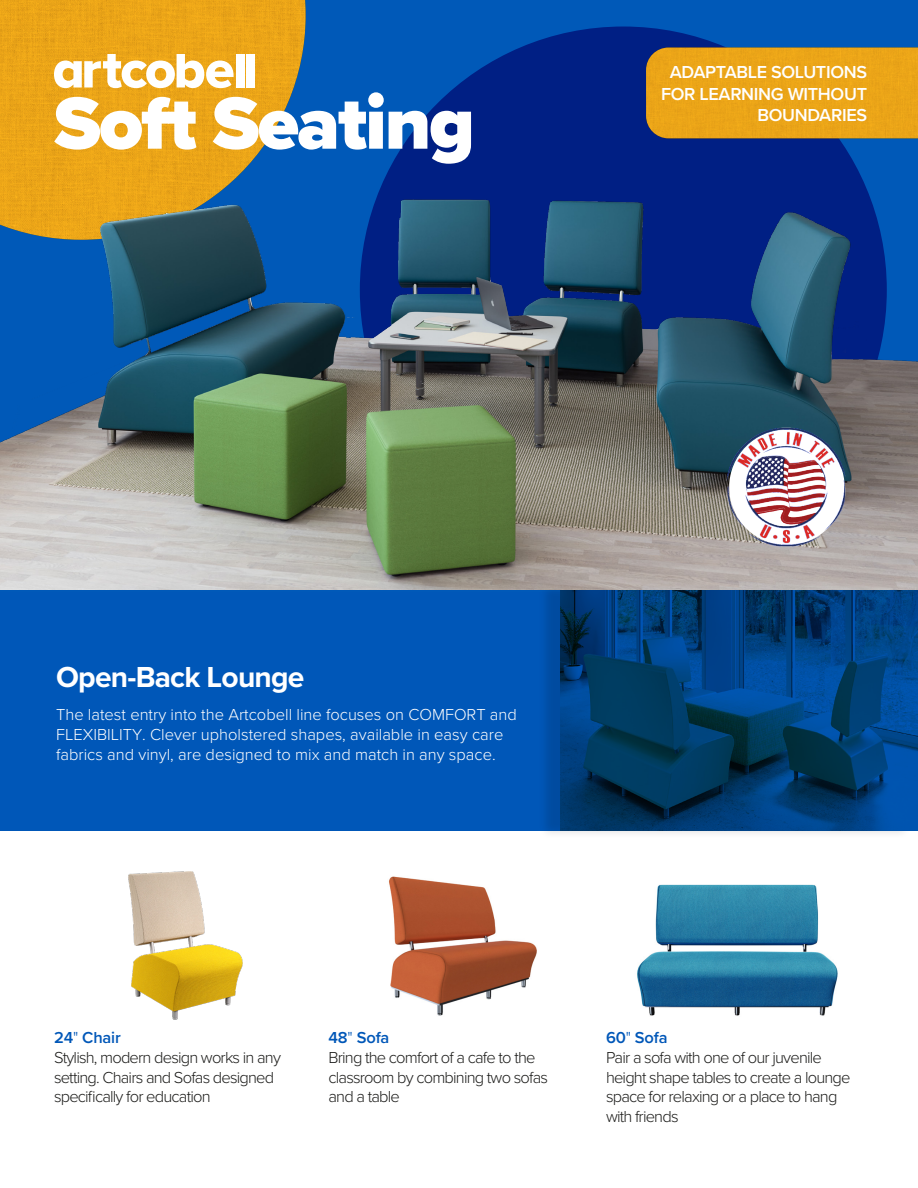
<style>
.page{position:relative;width:918px;height:1188px;background:#fff}
.page>*{position:absolute;margin:0;border:0;box-sizing:border-box;transform-origin:0 0}
.t1{font:900 76.65px "Proxima Nova";letter-spacing:-.025em;color:#fff}
.t2{font:700 30px "Proxima Nova";letter-spacing:-.025em;color:#fff}
.t3{font:600 18px "Proxima Nova";letter-spacing:-.02em;color:#fff}
.t4{font:300 16.5px/19.8px "Proxima Nova";letter-spacing:-.05em;color:#1d1d1b}
.t5{font:300 16.5px/19.8px "Proxima Nova";color:#fff}
.t6{font:600 16.5px "Proxima Nova";letter-spacing:-.01em;color:#0057b8}
.s1{font-weight:300}
</style>
<div class="page">
<img style="left:389px;top:876px;width:148px;height:140px">
<img style="left:128px;top:871px;width:115px;height:149px">
<img style="left:637px;top:884px;width:201px;height:132px">
<div style="left:0;top:0;width:918px;height:611px;background:#0059b8"></div>
<div style="left:360px;top:27px;width:527px;height:527px;background:#001f84;border-radius:50%"></div>
<div style="left:0;top:592px;width:917px;height:239px;background:#0057b8"></div>
<img style="left:0;top:0;width:306px;height:190px">
<div style="left:646px;top:48px;width:272px;height:90px;background:#eba518"></div>
<svg style="left:54px;top:54px;width:180px;height:34px"></svg>
<div style="left:236px;top:54px;width:8px;height:33px;background:#fff"></div>
<div style="left:247px;top:54px;width:8px;height:33px;background:#fff"></div>
<div style="left:538px;top:581px;width:373px;height:258px;background:#231f20;opacity:.15"></div>
<svg style="left:561px;top:590px;width:357px;height:241px"></svg>
<img style="left:0;top:190px;width:918px;height:400px">
<img style="left:721px;top:421px;width:132px;height:133px">
<p class="t1" style="left:54px;top:66px;width:422px">Soft Seating</p>
<p class="t3" style="left:670px;top:59px;width:199px">ADAPTABLE SOLUTIONS</p>
<p class="t3" style="left:661px;top:80px;width:207px">FOR LEARNING WITHOUT</p>
<p class="t3" style="left:758px;top:102px;width:111px">BOUNDARIES</p>
<p class="t2" style="left:56px;top:654px;width:250px">Open-Back Lounge</p>
<p class="t5" style="left:56px;top:704px;width:462px">The latest entry into the Artcobell line focuses on COMFORT and<br>FLEXIBILITY. Clever upholstered shapes, available in easy care fabrics and vinyl, are designed to mix and match in any space.</p>
<p class="t6" style="left:54px;top:1025px;width:68px">24<span class="s1">"</span> Chair</p>
<p class="t4" style="left:54px;top:1047px;width:228px">Stylish, modern design works in any setting. Chairs and Sofas designed specifically for education</p>
<p class="t6" style="left:328px;top:1025px;width:62px">48<span class="s1">"</span> Sofa</p>
<p class="t4" style="left:328px;top:1047px;width:221px">Bring the comfort of a cafe to the classroom by combining two sofas and a table</p>
<p class="t6" style="left:606px;top:1025px;width:63px">60<span class="s1">"</span> Sofa</p>
<p class="t4" style="left:606px;top:1047px;width:246px">Pair a sofa with one of our juvenile height shape tables to create a lounge space for relaxing or a place to hang with friends</p>
</div>
